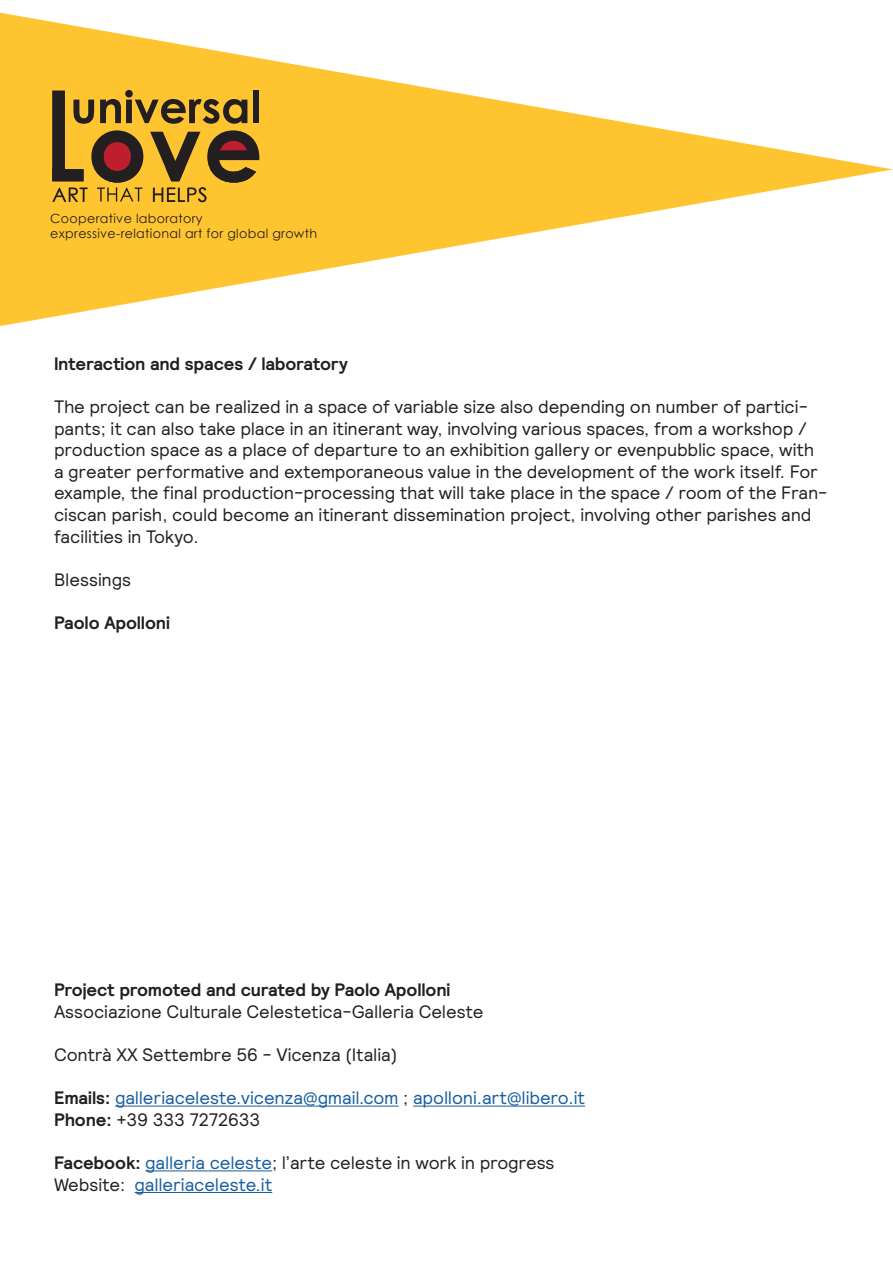
<style>
.page{position:relative;width:893px;height:1263px;background:#fff}
.page>*{position:absolute;margin:0;border:0;box-sizing:border-box;transform-origin:0 0}
.t1{font:19.5px "Century Gothic";letter-spacing:.025em;color:#231f20}
.t2{font:18px/21.6px "Relative";letter-spacing:-.01em;color:#231f20}
.t3{font:18px "Relative";letter-spacing:-.01em;color:#175d9e}
.t4{font:700 18px "Relative";letter-spacing:-.01em;color:#231f20}
.t5{font:12.75px/15.3px "Century Gothic";letter-spacing:.025em;color:#231f20}
.s1{font-weight:700;color:#231f20}
.s2{color:#231f20}
.s3{font-weight:700}
.s4{color:#175d9e}
</style>
<div class="page">
<hr style="left:115px;top:1106px;width:284px;height:1px;background:#175d9e">
<hr style="left:413px;top:1106px;width:172px;height:1px;background:#175d9e">
<hr style="left:145px;top:1170px;width:127px;height:1px;background:#175d9e">
<hr style="left:135px;top:1192px;width:137px;height:1px;background:#175d9e">
<svg style="left:0;top:13px;width:893px;height:313px"></svg>
<svg style="left:52px;top:90px;width:207px;height:93px;background:#a87e2a"></svg>
<img style="left:52px;top:168px;width:32px;height:13px">
<img style="left:94px;top:168px;width:47px;height:15px">
<img style="left:166px;top:168px;width:19px;height:13px">
<img style="left:210px;top:168px;width:46px;height:15px">
<img style="left:53px;top:187px;width:35px;height:15px">
<img style="left:97px;top:187px;width:45px;height:15px">
<img style="left:153px;top:187px;width:54px;height:15px">
<div style="left:339px;top:97px;width:20px;height:124px;background:#ffc531"></div>
<p class="t1" style="left:52px;top:183px;width:37px">ART</p>
<p class="t1" style="left:152px;top:183px;width:58px">HELPS</p>
<p class="t5" style="left:50px;top:210px;width:268px">Cooperative laboratory expressive-relational art for global growth</p>
<p class="t4" style="left:54px;top:352px;width:295px">Interaction and spaces / laboratory</p>
<p class="t2" style="left:54px;top:395px;width:775px">The project can be realized in a space of variable size also depending on number of partici&shy;pants; it can also take place in an itinerant way, involving various spaces, from a workshop / production space as a place of departure to an exhibition gallery or evenpubblic space, with a greater performative and extemporaneous value in the development of the work itself. For example, the final production-processing that will take place in the space / room of the Fran&shy;ciscan parish, could become an itinerant dissemination project, involving other parishes and facilities in Tokyo.</p>
<p class="t2" style="left:54px;top:568px;width:79px">Blessings</p>
<p class="t4" style="left:54px;top:611px;width:117px">Paolo Apolloni</p>
<p class="t4" style="left:54px;top:978px;width:398px">Project promoted and curated by Paolo Apolloni</p>
<p class="t2" style="left:54px;top:1000px;width:431px">Associazione Culturale Celestetica-Galleria Celeste</p>
<p class="t2" style="left:54px;top:1043px;width:345px">Contrà XX Settembre 56 - Vicenza (Italia)</p>
<p class="t3" style="left:54px;top:1086px;width:533px"><span class="s1">Emails:</span> galleriaceleste.vicenza@gmail.com <span class="s2">;</span> apolloni.art@libero.it</p>
<p class="t2" style="left:54px;top:1108px;width:208px"><span class="s3">Phone:</span> +39 333 7272633</p>
<p class="t2" style="left:54px;top:1151px;width:502px"><span class="s3">Facebook:</span> <span class="s4">galleria celeste</span>; l’arte celeste in work in progress</p>
<p class="t3" style="left:54px;top:1173px;width:220px"><span class="s2">Website:</span> galleriaceleste.it</p>
</div>
